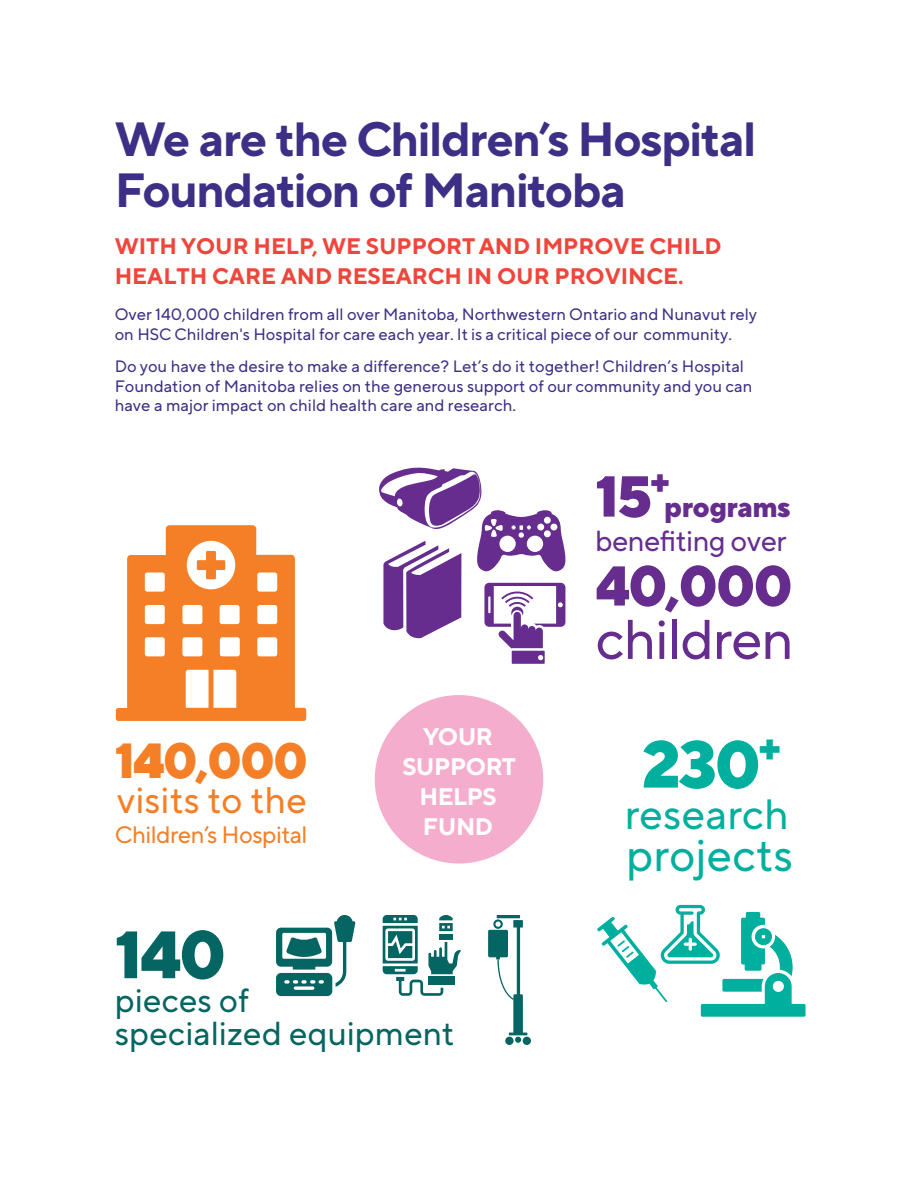
<style>
.page{position:relative;width:918px;height:1188px;background:#fff}
.page>*{position:absolute;margin:0;border:0;box-sizing:border-box;transform-origin:0 0}
.t1{font:800 66.75px "TT Norms Pro";color:#046562}
.t2{font:800 65.7px "TT Norms Pro";color:#00af9d}
.t3{font:800 57.6px "TT Norms Pro";color:#662d8e}
.t4{font:800 55.95px "TT Norms Pro";color:#662d8e}
.t5{font:55.8px "TT Norms Pro";letter-spacing:-.02em;color:#662d8e}
.t6{font:800 49.35px "TT Norms Pro";color:#f47f26}
.t7{font:700 48px/51px "TT Norms Pro";letter-spacing:-.03em;color:#3d2f85}
.t8{font:45.45px "TT Norms Pro";color:#00af9d}
.t9{font:42.3px "TT Norms Pro";color:#00af9d}
.t10{font:37.05px "TT Norms Pro";color:#f47f26}
.t11{font:33.3px "TT Norms Pro";color:#046562}
.t12{font:28.95px "TT Norms Pro";letter-spacing:-.02em;color:#662d8e}
.t13{font:800 28.65px "TT Norms Pro";letter-spacing:-.02em;color:#662d8e}
.t14{font:700 24px/30px "TT Norms Pro";letter-spacing:-.02em;color:#fff;text-align:center}
.t15{font:23.85px "TT Norms Pro";letter-spacing:-.02em;color:#f47f26}
.t16{font:700 22.5px/30px "TT Norms Pro";color:#ef463c}
.t17{font:16.5px/19.5px "TT Norms Pro";color:#3d2f85}
.s1{font-weight:900}
</style>
<div class="page">
<svg style="left:116px;top:525px;width:190px;height:196px"></svg>
<svg style="left:379px;top:467px;width:187px;height:197px"></svg>
<svg style="left:597px;top:905px;width:209px;height:112px"></svg>
<svg style="left:276px;top:915px;width:79px;height:81px"></svg>
<svg style="left:383px;top:915px;width:78px;height:81px"></svg>
<div style="left:439px;top:934px;width:14px;height:5px;background:#046562"></div>
<div style="left:428px;top:977px;width:27px;height:8px;background:#046562"></div>
<div style="left:523px;top:1037px;width:8px;height:8px;background:#046562;border-radius:50%"></div>
<svg style="left:505px;top:1037px;width:9px;height:8px"></svg>
<hr style="left:497px;top:915px;width:23px;height:3px;background:#046562">
<svg style="left:488px;top:919px;width:39px;height:124px"></svg>
<div style="left:375px;top:695px;width:168px;height:169px;background:#f5adce;border-radius:50%"></div>
<h3 class="t7" style="left:115px;top:110px;width:643px">We are the Children’s Hospital<br>Foundation of Manitoba</h3>
<h3 class="t16" style="left:115px;top:229px;width:608px">WITH YOUR HELP, WE SUPPORT AND IMPROVE CHILD<br>HEALTH CARE AND RESEARCH IN OUR PROVINCE.</h3>
<p class="t17" style="left:115px;top:303px;width:644px">Over 140,000 children from all over Manitoba, Northwestern Ontario and Nunavut rely on HSC Children's Hospital for care each year. It is a critical piece of our community.</p>
<p class="t17" style="left:115px;top:355px;width:639px">Do you have the desire to make a difference? Let’s do it together! Children’s Hospital<br>Foundation of Manitoba relies on the generous support of our community and you can have a major impact on child health care and research.</p>
<h3 class="t3" style="left:595px;top:453px;width:76px">15<sup>+</sup></h3>
<h3 class="t12" style="left:595px;top:520px;width:193px">benefiting over</h3>
<h3 class="t4" style="left:595px;top:544px;width:199px">40,000</h3>
<h3 class="t13" style="left:664px;top:485px;width:128px">programs</h3>
<h3 class="t6" style="left:115px;top:723px;width:195px">1<span class="s1">4</span>0,000</h3>
<h3 class="t10" style="left:117px;top:773px;width:192px">visits to the</h3>
<h3 class="t15" style="left:115px;top:817px;width:194px">Children’s Hospital</h3>
<h1 class="t1" style="left:115px;top:904px;width:113px">140</h1>
<h3 class="t11" style="left:115px;top:976px;width:136px">pieces of</h3>
<h3 class="t14" style="left:402px;top:719px;width:115px">YOUR<br>SUPPORT<br>HELPS<br>FUND</h3>
<h3 class="t11" style="left:115px;top:1009px;width:341px">specialized equipment</h3>
<h3 class="t5" style="left:595px;top:599px;width:200px">children</h3>
<h2 class="t2" style="left:642px;top:715px;width:141px">230<sup>+</sup></h2>
<h3 class="t9" style="left:625px;top:783px;width:166px">research</h3>
<h3 class="t8" style="left:626px;top:822px;width:168px">projects</h3>
</div>
